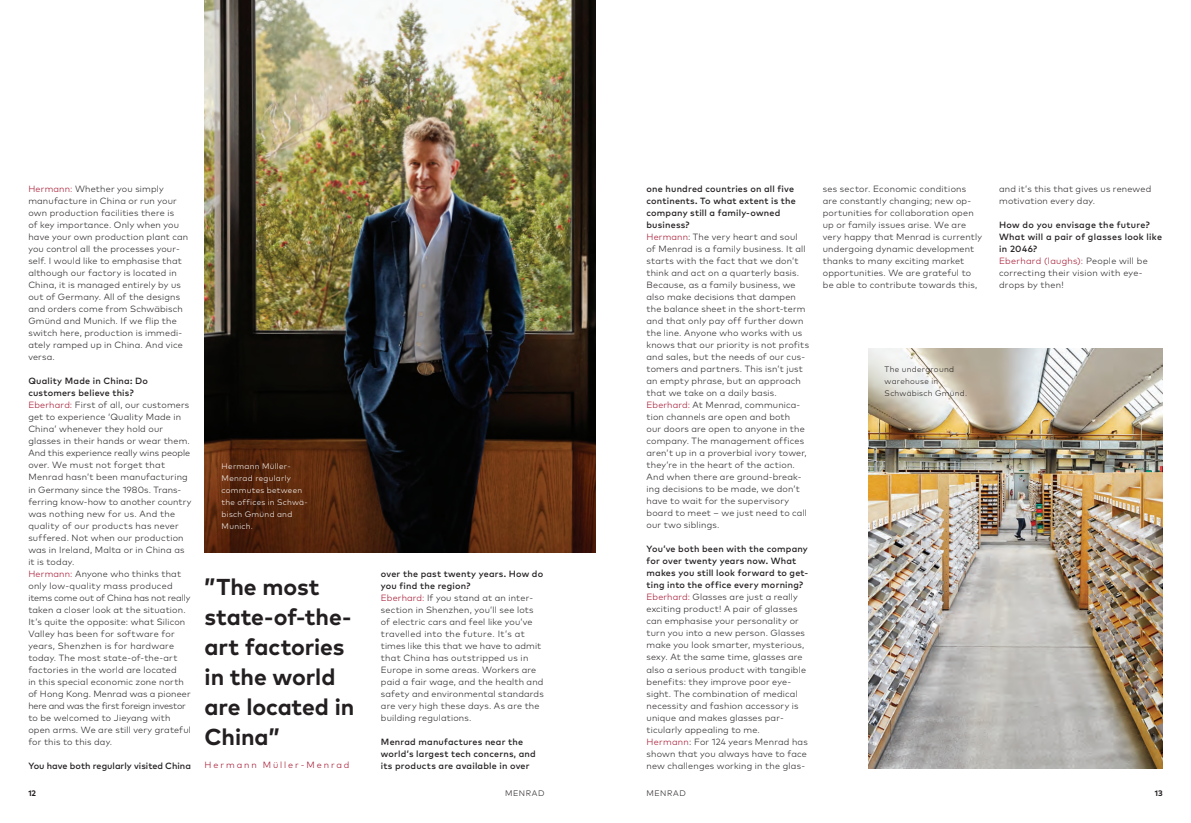
<style>
.page{position:relative;width:1191px;height:823px;background:#fff}
.page>*{position:absolute;margin:0;border:0;box-sizing:border-box;transform-origin:0 0}
.t1{font:700 23px/30px "Mark Pro";letter-spacing:-.005em;color:#231f20}
.t2{font:300 9px/12px "Mark Pro";letter-spacing:.02em;color:#231f20}
.t3{font:500 9px/12px "Mark Pro";letter-spacing:.02em;color:#231f20}
.t4{font:500 9px "Mark Pro";color:#231f20}
.t5{font:300 9px "Mark Pro";letter-spacing:.21em;color:#a20e29}
.t6{font:300 8px/12px "Mark Pro";letter-spacing:.035em;color:#fff}
.t7{font:300 8px/12px "Mark Pro";letter-spacing:.035em;color:#231f20}
.t8{font:700 8px "Mark Pro";color:#231f20}
.s1{color:#a20e29}
</style>
<div class="page">
<img style="left:205px;top:0;width:390px;height:552px">
<img style="left:869px;top:348px;width:293px;height:420px">
<p class="t2" style="left:28px;top:182px;width:161px"><span class="s1">Hermann:</span> Whether you simply manufacture in China or run your own production facilities there is<br>of key importance. Only when you have your own production plant can you control all the processes your&shy;self. I would like to emphasise that although our factory is located in<br>China, it is managed entirely by us out of Germany. All of the designs and orders come from Schwäbisch<br>Gmünd and Munich. If we flip the switch here, production is immedi&shy;ately ramped up in China. And vice versa.</p>
<p class="t3" style="left:28px;top:374px;width:121px">Quality Made in China: Do customers believe this?</p>
<p class="t2" style="left:28px;top:398px;width:164px"><span class="s1">Eberhard:</span> First of all, our customers get to experience ‘Quality Made in<br>China’ whenever they hold our glasses in their hands or wear them.<br>And this experience really wins people over. We must not forget that<br>Menrad hasn’t been manufacturing in Germany since the 1980s. Trans&shy;ferring know-how to another country was nothing new for us. And the quality of our products has never suffered. Not when our production was in Ireland, Malta or in China as it is today.</p>
<p class="t2" style="left:28px;top:566px;width:164px"><span class="s1">Hermann:</span> Anyone who thinks that only low-quality mass produced items come out of China has not really taken a closer look at the situation.<br>It’s quite the opposite: what Silicon Valley has been for software for years, Shenzhen is for hardware today. The most state-of-the-art factories in the world are located<br>in this special economic zone north of Hong Kong. Menrad was a pioneer here and was the first foreign investor to be welcomed to Jieyang with open arms. We are still very grateful for this to this day.</p>
<p class="t4" style="left:28px;top:758px;width:164px">You have both regularly visited China</p>
<p class="t6" style="left:222px;top:459px;width:88px">Hermann Müller-<br>Menrad regularly commutes between the offices in Schwä&shy;bisch Gmünd and<br>Munich.</p>
<p class="t1" style="left:205px;top:556px;width:13px">„</p>
<p class="t1" style="left:205px;top:569px;width:151px;text-indent:12px">The most state-of-the&shy;art factories in the world are located in<br>China</p>
<p class="t1" style="left:269px;top:706px;width:13px">„</p>
<p class="t5" style="left:205px;top:757px;width:146px">Hermann Müller-Menrad</p>
<p class="t3" style="left:381px;top:566px;width:164px">over the past twenty years. How do you find the region?</p>
<p class="t2" style="left:381px;top:590px;width:164px"><span class="s1">Eberhard:</span> If you stand at an inter&shy;section in Shenzhen, you’ll see lots of electric cars and feel like you’ve travelled into the future. It’s at times like this that we have to admit that China has outstripped us in Europe in some areas. Workers are paid a fair wage, and the health and safety and environmental standards are very high these days. As are the building regulations.</p>
<p class="t3" style="left:381px;top:734px;width:156px">Menrad manufactures near the world’s largest tech concerns, and its products are available in over</p>
<p class="t3" style="left:646px;top:182px;width:151px">one hundred countries on all five continents. To what extent is the company still a family-owned business?</p>
<p class="t2" style="left:646px;top:230px;width:164px"><span class="s1">Hermann</span>: The very heart and soul of Menrad is a family business. It all starts with the fact that we don’t think and act on a quarterly basis.<br>Because, as a family business, we also make decisions that dampen the balance sheet in the short-term and that only pay off further down the line. Anyone who works with us knows that our priority is not profits and sales, but the needs of our cus&shy;tomers and partners. This isn’t just an empty phrase, but an approach that we take on a daily basis.</p>
<p class="t2" style="left:646px;top:398px;width:162px"><span class="s1">Eberhard:</span> At Menrad, communica&shy;tion channels are open and both our doors are open to anyone in the company. The management offices aren’t up in a proverbial ivory tower, they’re in the heart of the action.<br>And when there are ground-break&shy;ing decisions to be made, we don’t have to wait for the supervisory board to meet – we just need to call our two siblings.</p>
<p class="t3" style="left:646px;top:542px;width:163px">You’ve both been with the company for over twenty years now. What makes you still look forward to get&shy;ting into the office every morning?</p>
<p class="t2" style="left:646px;top:590px;width:161px"><span class="s1">Eberhard:</span> Glasses are just a really exciting product! A pair of glasses can emphasise your personality or turn you into a new person. Glasses make you look smarter, mysterious, sexy. At the same time, glasses are also a serious product with tangible benefits: they improve poor eye&shy;sight. The combination of medical necessity and fashion accessory is unique and makes glasses par&shy;ticularly appealing to me.</p>
<p class="t2" style="left:646px;top:734px;width:163px;text-align:justify"><span class="s1">Hermann</span>: For 124 years Menrad has shown that you always have to face new challenges working in the glas-</p>
<p class="t2" style="left:823px;top:182px;width:161px">ses sector. Economic conditions are constantly changing; new op&shy;portunities for collaboration open up or family issues arise. We are very happy that Menrad is currently undergoing dynamic development thanks to many exciting market opportunities. We are grateful to be able to contribute towards this,</p>
<p class="t2" style="left:999px;top:182px;width:154px">and it’s this that gives us renewed motivation every day.</p>
<p class="t3" style="left:999px;top:218px;width:164px">How do you envisage the future?<br>What will a pair of glasses look like in 2046?</p>
<p class="t2" style="left:999px;top:254px;width:150px"><span class="s1">Eberhard (laughs):</span> People will be correcting their vision with eye&shy;drops by then!</p>
<p class="t7" style="left:884px;top:363px;width:84px">The underground warehouse in<br>Schwäbisch Gmünd.</p>
<p class="t8" style="left:28px;top:786px;width:9px">12</p>
<p class="t7" style="left:505px;top:785px;width:41px">MENRAD</p>
<p class="t7" style="left:646px;top:785px;width:41px">MENRAD</p>
<p class="t8" style="left:1154px;top:786px;width:9px">13</p>
</div>
